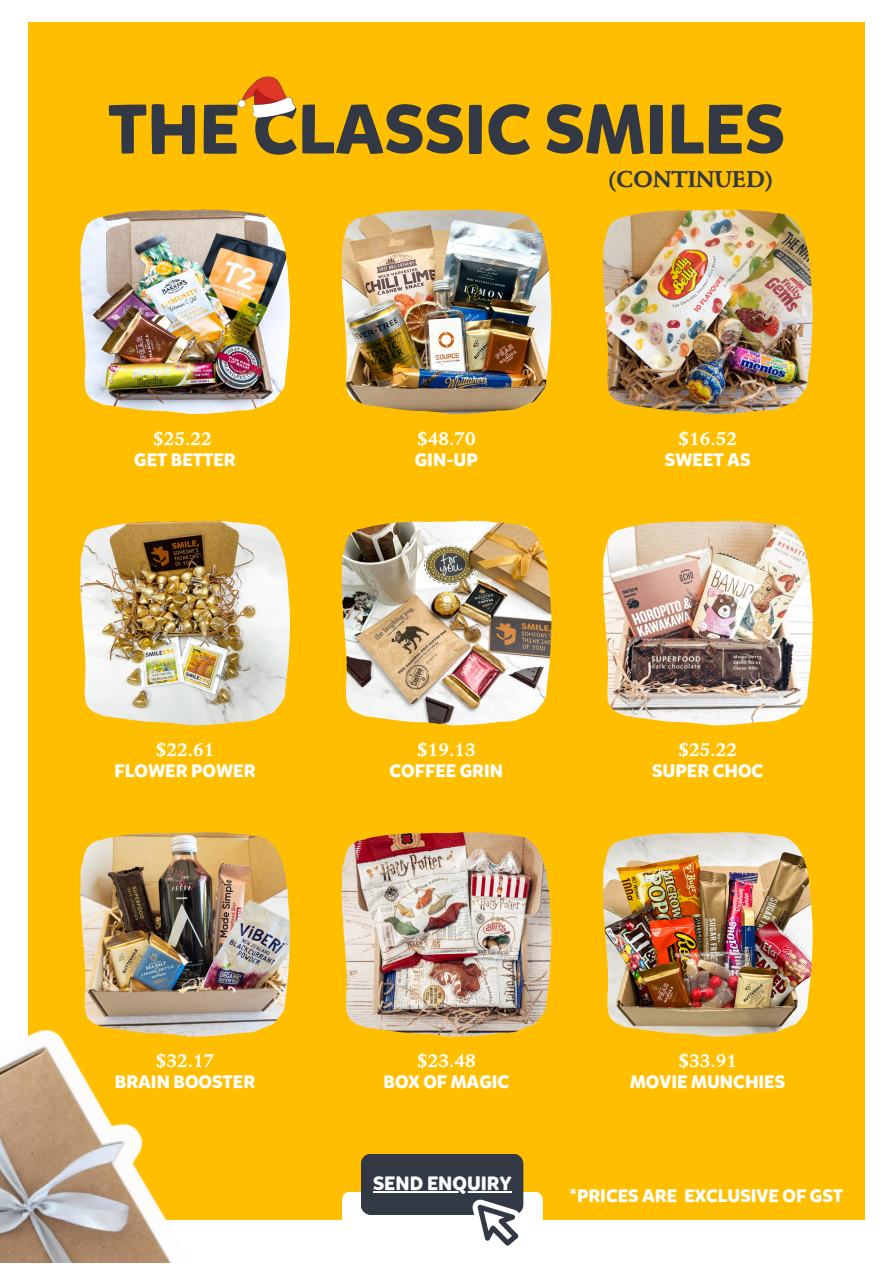
<style>
.page{position:relative;width:893px;height:1264px;background:#fff}
.page>*{position:absolute;margin:0;border:0;box-sizing:border-box;transform-origin:0 0}
.t1{font:700 69px "Mikado";color:#323844}
.t2{font:700 22.5px "Stempel Schneidler";color:#323844}
.t3{font:700 19.2px "Mikado";color:#fff}
.t4{font:700 18px "Mikado";color:#fff}
.t5{font:700 18px "Stempel Schneidler";color:#fff}
</style>
<div class="page">
<div style="left:28px;top:22px;width:836px;height:1197px;background:#ffbf00"></div>
<img style="left:0;top:1029px;width:220px;height:233px">
<div style="left:342px;top:1191px;width:201px;height:71px;background:#fff;border-radius:8px"></div>
<svg style="left:361px;top:1154px;width:162px;height:91px"></svg>
<hr style="left:373px;top:1190px;width:138px;height:2px;background:#fff">
<img style="left:80px;top:209px;width:210px;height:205px">
<img style="left:603px;top:209px;width:209px;height:205px">
<img style="left:80px;top:520px;width:210px;height:205px">
<img style="left:341px;top:520px;width:210px;height:205px">
<img style="left:603px;top:520px;width:209px;height:205px">
<img style="left:80px;top:832px;width:210px;height:204px">
<img style="left:341px;top:831px;width:210px;height:205px">
<img style="left:603px;top:831px;width:209px;height:205px">
<img style="left:341px;top:209px;width:210px;height:205px">
<svg style="left:237px;top:76px;width:59px;height:42px"></svg>
<p class="t1" style="left:108px;top:84px;width:678px">THE CLASSIC SMILES</p>
<p class="t2" style="left:608px;top:165px;width:166px">(CONTINUED)</p>
<p class="t5" style="left:153px;top:427px;width:60px">$25.22</p>
<p class="t4" style="left:134px;top:447px;width:103px">GET BETTER</p>
<p class="t5" style="left:417px;top:427px;width:60px">$48.70</p>
<p class="t4" style="left:415px;top:447px;width:64px">GIN-UP</p>
<p class="t5" style="left:678px;top:427px;width:60px">$16.52</p>
<p class="t4" style="left:664px;top:447px;width:87px">SWEET AS</p>
<p class="t5" style="left:156px;top:738px;width:60px">$22.61</p>
<p class="t4" style="left:114px;top:759px;width:143px">FLOWER POWER</p>
<p class="t5" style="left:417px;top:738px;width:60px">$19.13</p>
<p class="t4" style="left:389px;top:759px;width:115px">COFFEE GRIN</p>
<p class="t5" style="left:678px;top:738px;width:60px">$25.22</p>
<p class="t4" style="left:652px;top:759px;width:113px">SUPER CHOC</p>
<p class="t5" style="left:156px;top:1049px;width:60px">$32.17</p>
<p class="t4" style="left:115px;top:1070px;width:142px">BRAIN BOOSTER</p>
<p class="t5" style="left:417px;top:1049px;width:60px">$23.48</p>
<p class="t4" style="left:383px;top:1070px;width:127px">BOX OF MAGIC</p>
<p class="t5" style="left:678px;top:1049px;width:60px">$33.91</p>
<p class="t4" style="left:630px;top:1070px;width:157px">MOVIE MUNCHIES</p>
<p class="t3" style="left:373px;top:1170px;width:140px">SEND ENQUIRY</p>
<p class="t4" style="left:569px;top:1183px;width:275px">*PRICES ARE EXCLUSIVE OF GST</p>
</div>
